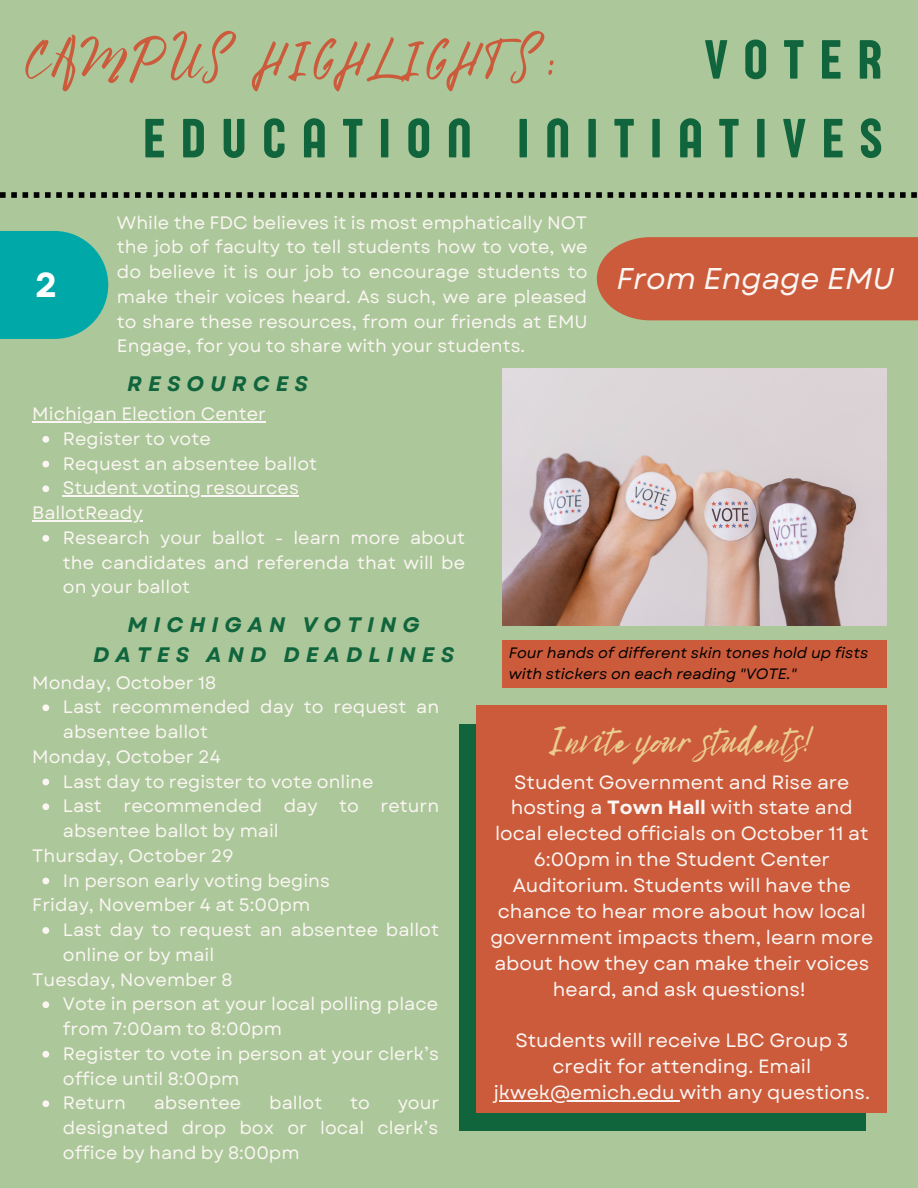
<style>
.page{position:relative;width:918px;height:1188px;background:#acc79a}
.page>*{position:absolute;margin:0;border:0;box-sizing:border-box;transform-origin:0 0}
.t1{font:57px/78.8px "Sugo Pro Display";letter-spacing:.29em;color:#10653d;text-align:right}
.t2{font:54px "Bright Sunshine";letter-spacing:.07em;color:#cb5b3b}
.t3{font:40.05px "Bright Sunshine";color:#ebcc90}
.t4{font:700 34.65px "Garet";color:#fff}
.t5{font:italic 30px "Garet";color:#fbf6f3}
.t6{font:italic 700 21px/29.2px "Garet";letter-spacing:.29em;color:#10653d;text-align:center}
.t7{font:19.2px/25.8px "Garet";color:#fbf6f3;text-align:center}
.t8{font:18px/24.8px "Garet";color:#fbf6f3}
.t9{font:italic 15px/20.2px "Garet";color:#000}
.s1{font-weight:700}
</style>
<div class="page">
<svg style="left:0;top:231px;width:108px;height:108px;background:#11aba6"></svg>
<svg style="left:0;top:192px;width:917px;height:6px"></svg>
<div style="left:597px;top:237px;width:321px;height:83px;background:#cb5b3b"></div>
<div style="left:503px;top:640px;width:384px;height:47px;background:#cb5b3b"></div>
<div style="left:459px;top:725px;width:406px;height:406px;background:#10653d"></div>
<div style="left:476px;top:705px;width:411px;height:408px;background:#cb5b3b"></div>
<img style="left:502px;top:369px;width:385px;height:256px">
<svg style="left:42px;top:704px;width:7px;height:7px"></svg>
<svg style="left:42px;top:779px;width:7px;height:6px"></svg>
<svg style="left:42px;top:803px;width:7px;height:7px"></svg>
<svg style="left:42px;top:878px;width:7px;height:6px"></svg>
<svg style="left:42px;top:927px;width:7px;height:7px"></svg>
<svg style="left:42px;top:1001px;width:7px;height:7px"></svg>
<svg style="left:42px;top:1051px;width:7px;height:7px"></svg>
<svg style="left:42px;top:1100px;width:7px;height:7px"></svg>
<hr style="left:494px;top:1100px;width:185px;height:1px;background:#fbf6f3">
<svg style="left:42px;top:436px;width:7px;height:7px"></svg>
<svg style="left:42px;top:461px;width:7px;height:6px"></svg>
<svg style="left:42px;top:485px;width:7px;height:7px"></svg>
<hr style="left:63px;top:496px;width:75px;height:1px;background:#fbf6f3">
<hr style="left:138px;top:496px;width:161px;height:1px;background:#fbf6f3">
<svg style="left:42px;top:535px;width:7px;height:7px"></svg>
<hr style="left:32px;top:421px;width:234px;height:1px;background:#fbf6f3">
<hr style="left:32px;top:520px;width:111px;height:1px;background:#fbf6f3">
<h2 class="t2" style="left:25px;top:17px;width:532px">CAMPUS HIGHLIGHTS:</h2>
<h1 class="t1" style="left:143px;top:20px;width:740px">VOTER<br>EDUCATION INITIATIVES</h1>
<h3 class="t4" style="left:35px;top:260px;width:24px">2</h3>
<p class="t8" style="left:117px;top:210px;width:472px;text-align:justify">While the FDC believes it is most emphatically NOT the job of faculty to tell students how to vote, we do believe it is our job to encourage students to make their voices heard. As such, we are pleased to share these resources, from our friends at EMU Engage, for you to share with your students.</p>
<p class="t6" style="left:127px;top:369px;width:182px">RESOURCES</p>
<p class="t8" style="left:32px;top:402px;width:235px">Michigan Election Center</p>
<p class="t8" style="left:63px;top:426px;width:256px">Register to vote<br>Request an absentee ballot<br>Student voting resources</p>
<p class="t8" style="left:63px;top:525px;width:404px;text-align:justify">Research your ballot - learn more about the candidates and referenda that will be on your ballot</p>
<p class="t8" style="left:32px;top:501px;width:112px">BallotReady</p>
<h3 class="t5" style="left:616px;top:257px;width:279px">From Engage EMU</h3>
<p class="t6" style="left:93px;top:610px;width:363px">MICHIGAN VOTING<br>DATES AND DEADLINES</p>
<p class="t8" style="left:32px;top:670px;width:185px">Monday, October 18</p>
<p class="t8" style="left:63px;top:695px;width:378px">Last recommended day to request an absentee ballot</p>
<p class="t8" style="left:63px;top:769px;width:378px">Last day to register to vote online<br>Last recommended day to return absentee ballot by mail</p>
<p class="t8" style="left:63px;top:868px;width:269px">In person early voting begins</p>
<p class="t8" style="left:63px;top:918px;width:378px">Last day to request an absentee ballot online or by mail</p>
<p class="t8" style="left:63px;top:992px;width:377px">Vote in person at your local polling place from 7:00am to 8:00pm<br>Register to vote in person at your clerk’s office until 8:00pm<br>Return</p>
<p class="t8" style="left:32px;top:744px;width:190px">Monday, October 24</p>
<p class="t8" style="left:32px;top:843px;width:203px">Thursday, October 29</p>
<p class="t8" style="left:32px;top:893px;width:279px">Friday, November 4 at 5:00pm</p>
<p class="t8" style="left:32px;top:967px;width:202px">Tuesday, November 8</p>
<p class="t8" style="left:154px;top:1091px;width:89px">absentee</p>
<p class="t8" style="left:269px;top:1091px;width:55px">ballot</p>
<p class="t8" style="left:350px;top:1091px;width:21px">to</p>
<p class="t8" style="left:63px;top:1091px;width:378px;text-align:justify;text-indent:335px">your designated drop box or local clerk’s office by hand by 8:00pm</p>
<p class="t9" style="left:509px;top:643px;width:361px">Four hands of different skin tones hold up fists with stickers on each reading "VOTE."</p>
<h3 class="t3" style="left:551px;top:709px;width:263px">Invite your students!</h3>
<p class="t7" style="left:490px;top:769px;width:384px">Student Government and Rise are hosting a <span class="s1">Town Hall</span> with state and local elected officials on October 11 at 6:00pm in the Student Center Auditorium. Students will have the chance to hear more about how local government impacts them, learn more about how they can make their voices heard, and ask questions!</p>
<p class="t7" style="left:494px;top:1028px;width:378px">Students will receive LBC Group 3 credit for attending. Email jkwek@emich.edu with any questions.</p>
</div>
